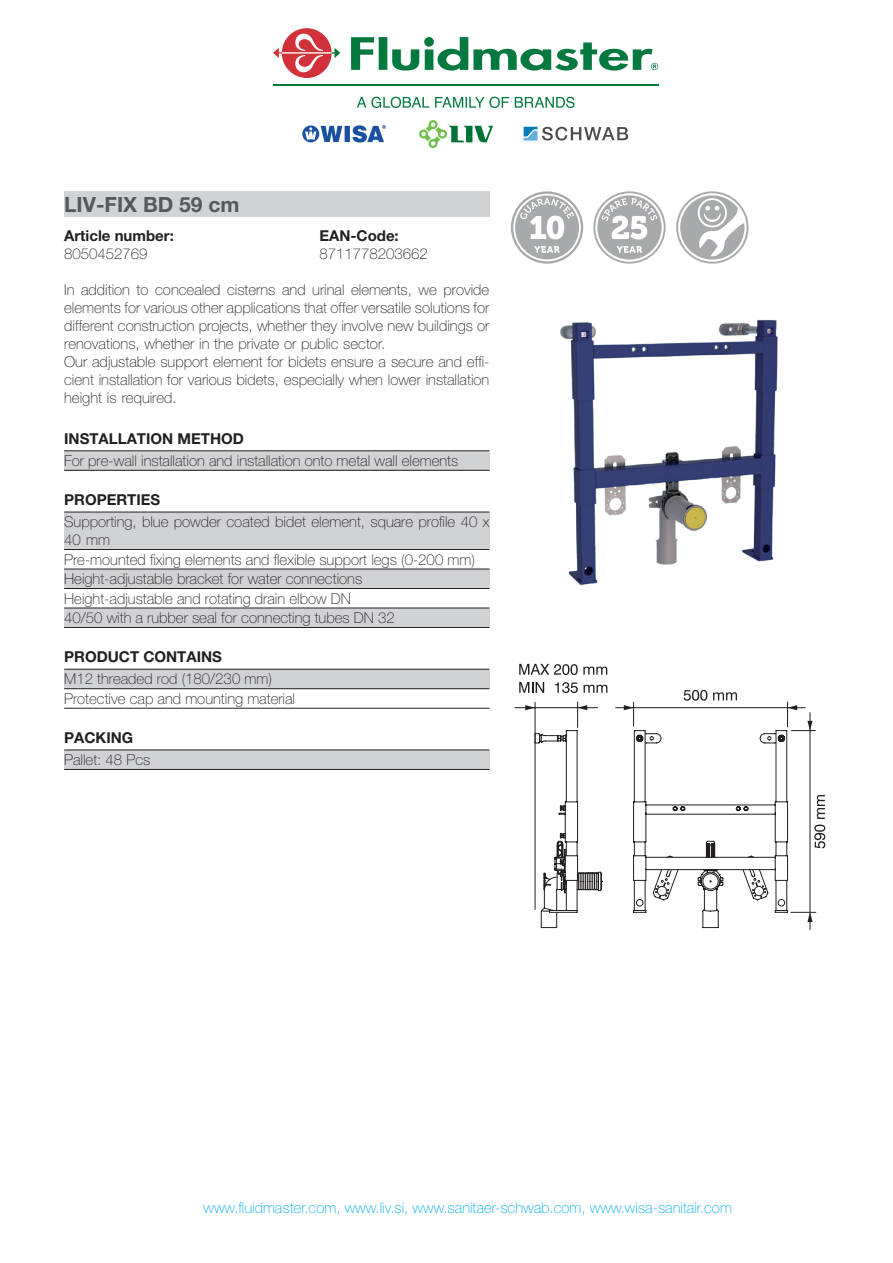
<style>
.page{position:relative;width:893px;height:1263px;background:#fff}
.page>*{position:absolute;margin:0;border:0;box-sizing:border-box;transform-origin:0 0}
.t1{font:700 21px "Helvetica Neue LT Pro";color:#57585a}
.t2{font:100 15px/18px "Helvetica Neue LT Pro";color:#231f20}
.t3{font:100 15px "Helvetica Neue LT Pro";color:#00aeef}
.t4{font:700 15px "Helvetica Neue LT Pro";color:#231f20}
</style>
<div class="page">
<svg style="left:351px;top:37px;width:307px;height:34px"></svg>
<svg style="left:273px;top:28px;width:67px;height:50px"></svg>
<svg style="left:357px;top:97px;width:217px;height:11px"></svg>
<hr style="left:273px;top:84px;width:385px;height:1px;background:#04793f">
<svg style="left:302px;top:125px;width:84px;height:18px"></svg>
<svg style="left:419px;top:120px;width:74px;height:28px"></svg>
<svg style="left:524px;top:127px;width:104px;height:14px"></svg>
<img style="left:560px;top:319px;width:218px;height:267px">
<hr style="left:515px;top:707px;width:83px;height:1px;background:#231f20">
<svg style="left:519px;top:664px;width:88px;height:11px"></svg>
<hr style="left:810px;top:713px;width:1px;height:216px;background:#231f20">
<svg style="left:519px;top:682px;width:306px;height:246px"></svg>
<div style="left:64px;top:191px;width:425px;height:26px;background:#d1d2d4"></div>
<div style="left:64px;top:451px;width:425px;height:19px;background:#d1d2d4"></div>
<hr style="left:64px;top:450px;width:425px;height:1px;background:#231f20">
<hr style="left:64px;top:470px;width:425px;height:1px;background:#231f20">
<div style="left:64px;top:512px;width:425px;height:37px;background:#d1d2d4"></div>
<hr style="left:64px;top:512px;width:425px;height:1px;background:#231f20">
<hr style="left:64px;top:549px;width:425px;height:1px;background:#231f20">
<div style="left:64px;top:569px;width:425px;height:19px;background:#d1d2d4"></div>
<hr style="left:64px;top:569px;width:425px;height:1px;background:#231f20">
<hr style="left:64px;top:588px;width:425px;height:1px;background:#231f20">
<div style="left:64px;top:608px;width:425px;height:19px;background:#d1d2d4"></div>
<hr style="left:64px;top:608px;width:425px;height:1px;background:#231f20">
<hr style="left:64px;top:627px;width:425px;height:1px;background:#231f20">
<div style="left:64px;top:669px;width:425px;height:20px;background:#d1d2d4"></div>
<hr style="left:64px;top:669px;width:425px;height:1px;background:#231f20">
<hr style="left:64px;top:688px;width:425px;height:1px;background:#231f20">
<hr style="left:64px;top:708px;width:425px;height:1px;background:#231f20">
<div style="left:64px;top:750px;width:425px;height:19px;background:#d1d2d4"></div>
<hr style="left:64px;top:750px;width:425px;height:1px;background:#231f20">
<hr style="left:64px;top:769px;width:425px;height:1px;background:#231f20">
<svg style="left:676px;top:191px;width:72px;height:73px"></svg>
<svg style="left:511px;top:191px;width:72px;height:73px"></svg>
<svg style="left:593px;top:191px;width:73px;height:73px"></svg>
<h1 class="t1" style="left:64px;top:191px;width:177px">LIV-FIX BD 59 cm</h1>
<p class="t4" style="left:64px;top:227px;width:111px">Article number:</p>
<p class="t4" style="left:319px;top:227px;width:81px">EAN-Code:</p>
<p class="t2" style="left:64px;top:245px;width:85px">8050452769</p>
<p class="t2" style="left:319px;top:245px;width:110px">8711778203662</p>
<p class="t2" style="left:64px;top:281px;width:427px">In addition to concealed cisterns and urinal elements, we provide elements for various other applications that offer versatile solutions for different construction projects, whether they involve new buildings or renovations, whether in the private or public sector.<br>Our adjustable support element for bidets ensure a secure and effi&shy;cient installation for various bidets, especially when lower installation height is required.</p>
<p class="t4" style="left:64px;top:429px;width:181px">INSTALLATION METHOD</p>
<p class="t2" style="left:64px;top:451px;width:396px">For pre-wall installation and installation onto metal wall elements</p>
<p class="t4" style="left:64px;top:490px;width:98px">PROPERTIES</p>
<p class="t2" style="left:64px;top:513px;width:427px">Supporting, blue powder coated bidet element, square profile 40 x<br>40 mm</p>
<p class="t2" style="left:64px;top:549px;width:412px;line-height:19.5px">Pre-mounted fixing elements and flexible support legs (0-200 mm)<br>Height-adjustable bracket for water connections<br>Height-adjustable and rotating drain elbow DN<br>40/50 with a rubber seal for connecting tubes DN 32</p>
<p class="t4" style="left:64px;top:647px;width:159px">PRODUCT CONTAINS</p>
<p class="t2" style="left:64px;top:669px;width:232px;line-height:19.5px">M12 threaded rod (180/230 mm)<br>Protective cap and mounting material</p>
<p class="t4" style="left:64px;top:728px;width:71px">PACKING</p>
<p class="t2" style="left:64px;top:751px;width:88px">Pallet: 48 Pcs</p>
<p class="t3" style="left:204px;top:1199px;width:530px">www.fluidmaster.com, www.liv.si, www.sanitaer-schwab.com, www.wisa-sanitair.com</p>
</div>
